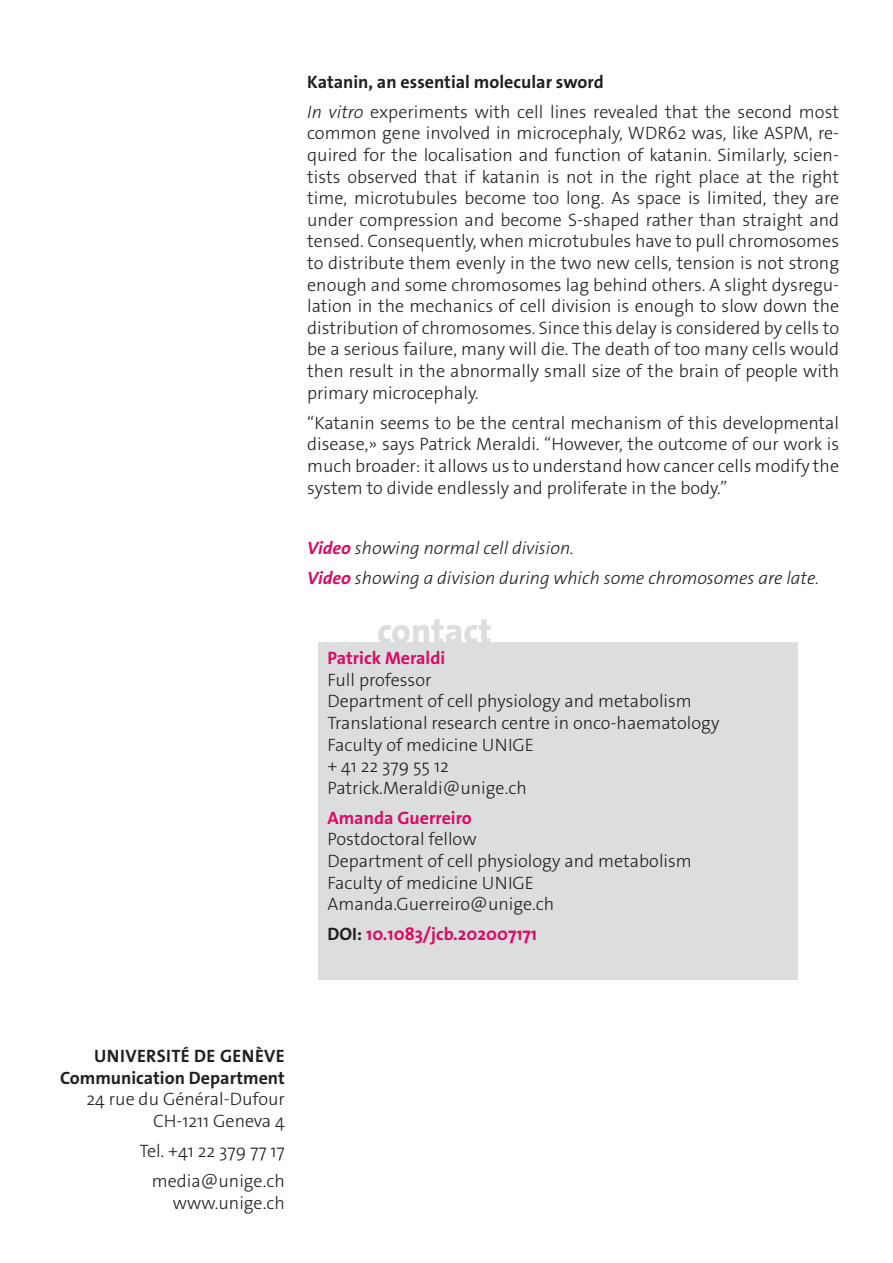
<style>
.page{position:relative;width:893px;height:1263px;background:#fff}
.page>*{position:absolute;margin:0;border:0;box-sizing:border-box;transform-origin:0 0}
._4__texte_courant{font:800 35.7px "The Sans Os F";color:#dcdddf}
._4__texte_courant-2{font:300 18px/21.6px "The Sans Os F";color:#231f20}
.texte_courant{font:300 18px/21.6px "The Sans Os F";color:#231f20;text-align:right}
._4__texte_courant-3{font:italic 300 18px "The Sans Os F";color:#231f20}
._4__texte_courant-4{font:700 18px "The Sans Os F";color:#231f20}
._4__texte_courant-5{font:700 18px "The Sans Os F";color:#db0a62}
.texte_courant-2{font:700 18px "The Sans Os F";letter-spacing:.02em;color:#231f20}
.s1{font-style:italic}
.s2{font-weight:700;color:#db0a62}
.s3{color:#231f20}
.s4{font-weight:700}
</style>
<div class="page">
<div style="left:319px;top:642px;width:479px;height:338px;background:#dcdddf"></div>
<p class="_4__texte_courant-4" style="left:307px;top:70px;width:298px">Katanin, an essential molecular sword</p>
<p class="_4__texte_courant-2" style="left:307px;top:101px;width:533px;text-align:justify"><span class="s1">In vitro</span> experiments with cell lines revealed that the second most common gene involved in microcephaly, WDR62 was, like ASPM, re&shy;quired for the localisation and function of katanin. Similarly, scien&shy;tists observed that if katanin is not in the right place at the right time, microtubules become too long. As space is limited, they are under compression and become S-shaped rather than straight and tensed. Consequently, when microtubules have to pull chromosomes to distribute them evenly in the two new cells, tension is not strong enough and some chromosomes lag behind others. A slight dysregu&shy;lation in the mechanics of cell division is enough to slow down the distribution of chromosomes. Since this delay is considered by cells to be a serious failure, many will die. The death of too many cells would then result in the abnormally small size of the brain of people with primary microcephaly.</p>
<p class="_4__texte_courant-2" style="left:307px;top:412px;width:533px;text-align:justify">“Katanin seems to be the central mechanism of this developmental disease,» says Patrick Meraldi. “However, the outcome of our work is much broader: it allows us to understand how cancer cells modify the system to divide endlessly and proliferate in the body.”</p>
<p class="_4__texte_courant-3" style="left:307px;top:536px;width:268px"><span class="s2">Video</span> showing normal cell division.</p>
<p class="_4__texte_courant-3" style="left:307px;top:566px;width:513px"><span class="s2">Video</span> showing a division during which some chromosomes are late.</p>
<p class="_4__texte_courant" style="left:377px;top:608px;width:116px">contact</p>
<p class="_4__texte_courant-2" style="left:327px;top:647px;width:394px"><span class="s2">Patrick Meraldi<br></span>Full professor<br>Department of cell physiology and metabolism<br>Translational research centre in onco-haematology<br>Faculty of medicine UNIGE<br>+ 41 22 379 55 12<br>Patrick.Meraldi@unige.ch</p>
<p class="_4__texte_courant-2" style="left:327px;top:807px;width:366px"><span class="s2">Amanda Guerreiro<br></span>Postdoctoral fellow<br>Department of cell physiology and metabolism<br>Faculty of medicine UNIGE<br>Amanda.Guerreiro@unige.ch</p>
<p class="_4__texte_courant-5" style="left:327px;top:923px;width:211px"><span class="s3">DOI:</span> 10.1083/jcb.202007171</p>
<p class="texte_courant-2" style="left:94px;top:1044px;width:192px">UNIVERSITÉ DE GENÈVE</p>
<p class="texte_courant" style="left:60px;top:1067px;width:226px"><span class="s4">Communication Department<br></span>24 rue du Général-Dufour<br>CH-1211 Geneva 4</p>
<p class="texte_courant" style="left:139px;top:1140px;width:147px">Tel. +41 22 379 77 17</p>
<p class="texte_courant" style="left:152px;top:1170px;width:135px">media@unige.ch www.unige.ch</p>
</div>
